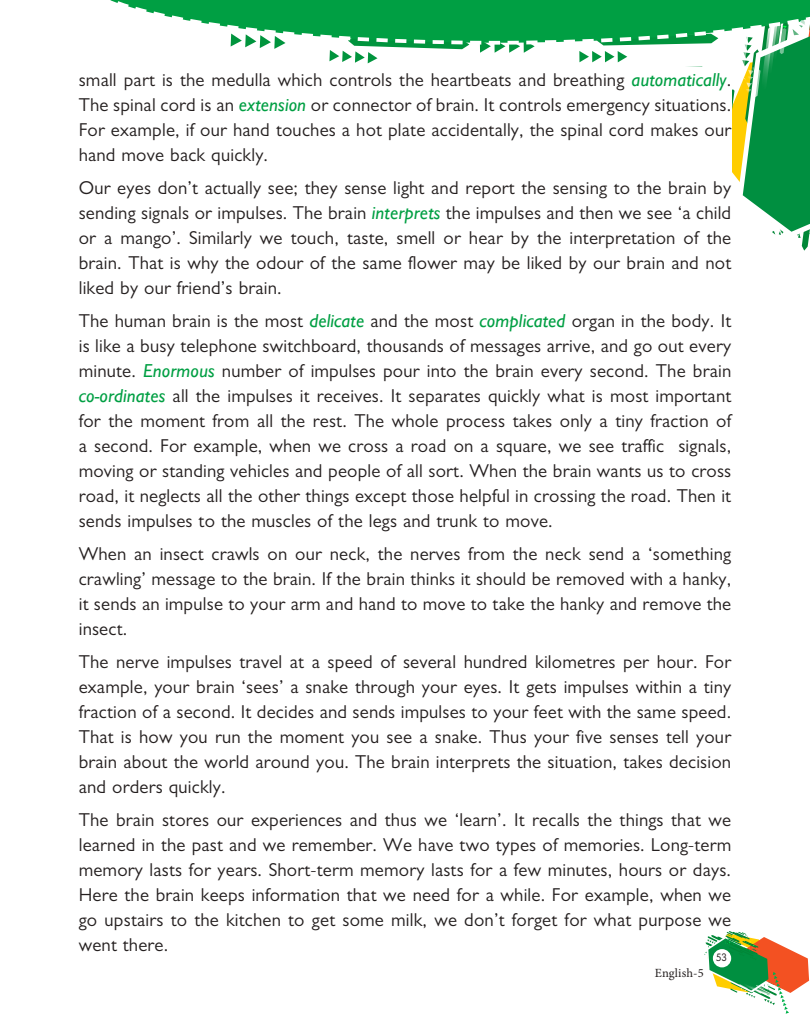
<style>
.page{position:relative;width:810px;height:1035px;background:#fff}
.page>*{position:absolute;margin:0;border:0;box-sizing:border-box;transform-origin:0 0}
.t1{font:18.75px/25px "Gill Sans MT Pro";letter-spacing:.01em;color:#241f1f;text-align:justify}
.t2{font:12.5px "Minion Pro";letter-spacing:.01em;color:#241f1f}
.t3{font:10px "B Preplay";color:#241f1f}
.s1{font-family:"Gill Sans";font-style:italic;color:#009f43}
</style>
<div class="page">
<svg style="left:230px;top:46px;width:580px;height:205px"></svg>
<svg style="left:110px;top:0;width:700px;height:46px"></svg>
<div style="left:79px;top:68px;width:652px;height:878px;background:#fff"></div>
<svg style="left:705px;top:931px;width:104px;height:83px"></svg>
<div style="left:713px;top:949px;width:18px;height:18px;background:#fff;border-radius:50%"></div>
<p class="t1" style="left:79px;top:67px;width:654px">small part is the medulla which controls the heartbeats and breathing <span class="s1">automatically</span>.<br>The spinal cord is an <span class="s1">extension</span> or connector of brain. It controls emergency situations.<br>For example, if our hand touches a hot plate accidentally, the spinal cord makes our hand move back quickly.</p>
<p class="t1" style="left:79px;top:175px;width:654px">Our eyes don’t actually see; they sense light and report the sensing to the brain by sending signals or impulses. The brain <span class="s1">interprets</span> the impulses and then we see ‘a child or a mango’. Similarly we touch, taste, smell or hear by the interpretation of the brain. That is why the odour of the same flower may be liked by our brain and not liked by our friend’s brain.</p>
<p class="t1" style="left:79px;top:308px;width:654px">The human brain is the most <span class="s1">delicate</span> and the most <span class="s1">complicated</span> organ in the body. It is like a busy telephone switchboard, thousands of messages arrive, and go out every minute. <span class="s1">Enormous</span> number of impulses pour into the brain every second. The brain <span class="s1">co-ordinates</span> all the impulses it receives. It separates quickly what is most important for the moment from all the rest. The whole process takes only a tiny fraction of a second. For example, when we cross a road on a square, we see traffic signals, moving or standing vehicles and people of all sort. When the brain wants us to cross road, it neglects all the other things except those helpful in crossing the road. Then it sends impulses to the muscles of the legs and trunk to move.</p>
<p class="t1" style="left:79px;top:541px;width:654px">When an insect crawls on our neck, the nerves from the neck send a ‘something crawling’ message to the brain. If the brain thinks it should be removed with a hanky, it sends an impulse to your arm and hand to move to take the hanky and remove the insect.</p>
<p class="t1" style="left:79px;top:649px;width:654px">The nerve impulses travel at a speed of several hundred kilometres per hour. For example, your brain ‘sees’ a snake through your eyes. It gets impulses within a tiny fraction of a second. It decides and sends impulses to your feet with the same speed.<br>That is how you run the moment you see a snake. Thus your five senses tell your brain about the world around you. The brain interprets the situation, takes decision and orders quickly.</p>
<p class="t1" style="left:79px;top:807px;width:654px">The brain stores our experiences and thus we ‘learn’. It recalls the things that we learned in the past and we remember. We have two types of memories. Long-term memory lasts for years. Short-term memory lasts for a few minutes, hours or days.<br>Here the brain keeps information that we need for a while. For example, when we go upstairs to the kitchen to get some milk, we don’t forget for what purpose we went there.</p>
<p class="t2" style="left:655px;top:965px;width:50px">English-5</p>
<p class="t3" style="left:717px;top:952px;width:12px">53</p>
</div>
